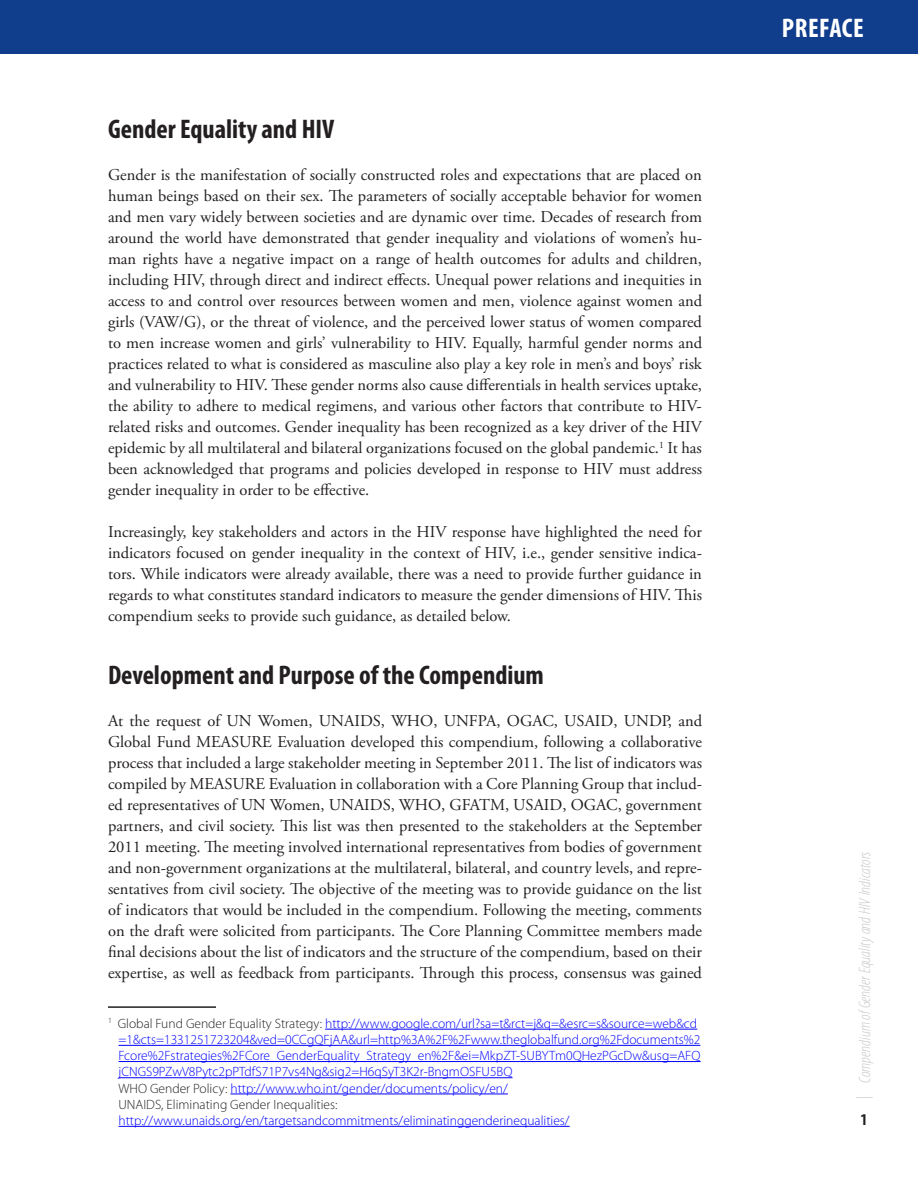
<style>
.page{position:relative;width:918px;height:1188px;background:#fff}
.page>*{position:absolute;margin:0;border:0;box-sizing:border-box;transform-origin:0 0}
.subhead{font:700 condensed 27px "Myriad Pro";color:#231f20}
.t1{font:700 condensed 27px "Myriad Pro";letter-spacing:.02em;color:#fff}
.body_text{font:16.5px/21px "Adobe Garamond Pro";color:#231f20;text-align:justify}
.t2{font:italic 300 condensed 16.5px "Myriad Pro";color:#c7c8ca}
.t3{font:700 condensed 16.5px "Myriad Pro";color:#231f20}
.footnote{font:300 13.5px/16.2px "Myriad Pro";color:#00f}
.s1{color:#231f20}
.s2{font-style:normal}
</style>
<div class="page">
<hr style="left:108px;top:1006px;width:108px;height:2px;background:#231f20">
<hr style="left:325px;top:1029px;width:372px;height:1px;background:#00f">
<hr style="left:118px;top:1045px;width:582px;height:1px;background:#00f">
<hr style="left:118px;top:1061px;width:583px;height:1px;background:#00f">
<hr style="left:118px;top:1077px;width:395px;height:1px;background:#00f">
<hr style="left:230px;top:1094px;width:278px;height:1px;background:#00f">
<hr style="left:118px;top:1126px;width:452px;height:1px;background:#00f">
<div style="left:0;top:0;width:918px;height:54px;background:#103d8c"></div>
<p class="subhead" style="left:108px;top:112px;width:228px">Gender Equality and HIV</p>
<p class="body_text" style="left:108px;top:165px;width:596px">Gender is the manifestation of socially constructed roles and expectations that are placed on human beings based on their sex. The parameters of socially acceptable behavior for women and men vary widely between societies and are dynamic over time. Decades of research from around the world have demonstrated that gender inequality and violations of women’s hu&shy;man rights have a negative impact on a range of health outcomes for adults and children, including HIV, through direct and indirect effects. Unequal power relations and inequities in access to and control over resources between women and men, violence against women and girls (VAW/G), or the threat of violence, and the perceived lower status of women compared to men increase women and girls’ vulnerability to HIV. Equally, harmful gender norms and practices related to what is considered as masculine also play a key role in men’s and boys’ risk and vulnerability to HIV. These gender norms also cause differentials in health services uptake, the ability to adhere to medical regimens, and various other factors that contribute to HIV&shy;related risks and outcomes. Gender inequality has been recognized as a key driver of the HIV epidemic by all multilateral and bilateral organizations focused on the global pandemic.<sup>1</sup> It has been acknowledged that programs and policies developed in response to HIV must address gender inequality in order to be effective.</p>
<p class="body_text" style="left:108px;top:522px;width:596px">Increasingly, key stakeholders and actors in the HIV response have highlighted the need for indicators focused on gender inequality in the context of HIV, i.e., gender sensitive indica&shy;tors. While indicators were already available, there was a need to provide further guidance in regards to what constitutes standard indicators to measure the gender dimensions of HIV. This compendium seeks to provide such guidance, as detailed below.</p>
<p class="subhead" style="left:108px;top:658px;width:438px">Development and Purpose of the Compendium</p>
<p class="body_text" style="left:108px;top:711px;width:596px">At the request of UN Women, UNAIDS, WHO, UNFPA, OGAC, USAID, UNDP, and Global Fund MEASURE Evaluation developed this compendium, following a collaborative process that included a large stakeholder meeting in September 2011. The list of indicators was compiled by MEASURE Evaluation in collaboration with a Core Planning Group that includ&shy;ed representatives of UN Women, UNAIDS, WHO, GFATM, USAID, OGAC, government partners, and civil society. This list was then presented to the stakeholders at the September 2011 meeting. The meeting involved international representatives from bodies of government and non-government organizations at the multilateral, bilateral, and country levels, and repre&shy;sentatives from civil society. The objective of the meeting was to provide guidance on the list of indicators that would be included in the compendium. Following the meeting, comments on the draft were solicited from participants. The Core Planning Committee members made final decisions about the list of indicators and the structure of the compendium, based on their expertise, as well as feedback from participants. Through this process, consensus was gained</p>
<p class="footnote" style="left:118px;top:1015px;width:584px;text-indent:-10px"><sup>1</sup> <span class="s1">Global Fund Gender Equality Strategy:</span> http://www.google.com/url?sa=t&amp;rct=j&amp;q=&amp;esrc=s&amp;source=web&amp;cd =1&amp;cts=1331251723204&amp;ved=0CCgQFjAA&amp;url=http%3A%2F%2Fwww.theglobalfund.org%2Fdocuments%2<br>Fcore%2Fstrategies%2FCore_GenderEquality_Strategy_en%2F&amp;ei=MkpZT-SUBYTm0QHezPGcDw&amp;usg=AFQ jCNGS9PZwV8Pytc2pPTdfS71P7vs4Ng&amp;sig2=H6qSyT3K2r-BngmOSFU5BQ</p>
<p class="footnote" style="left:118px;top:1080px;width:391px"><span class="s1">WHO Gender Policy:</span> http://www.who.int/gender/documents/policy/en/</p>
<p class="footnote" style="left:118px;top:1096px;width:453px"><span class="s1">UNAIDS, Eliminating Gender Inequalities: </span>http://www.unaids.org/en/targetsandcommitments/eliminatinggenderinequalities/</p>
<p class="t1" style="left:782px;top:11px;width:83px">PREFACE</p>
<p class="t2" style="left:855px;top:1099px;width:249px;rotate:-90deg"><span class="s2">|</span> Compendium ofGender Equality and HIV Indicators</p>
<p class="t3" style="left:860px;top:1109px;width:9px">1</p>
</div>
